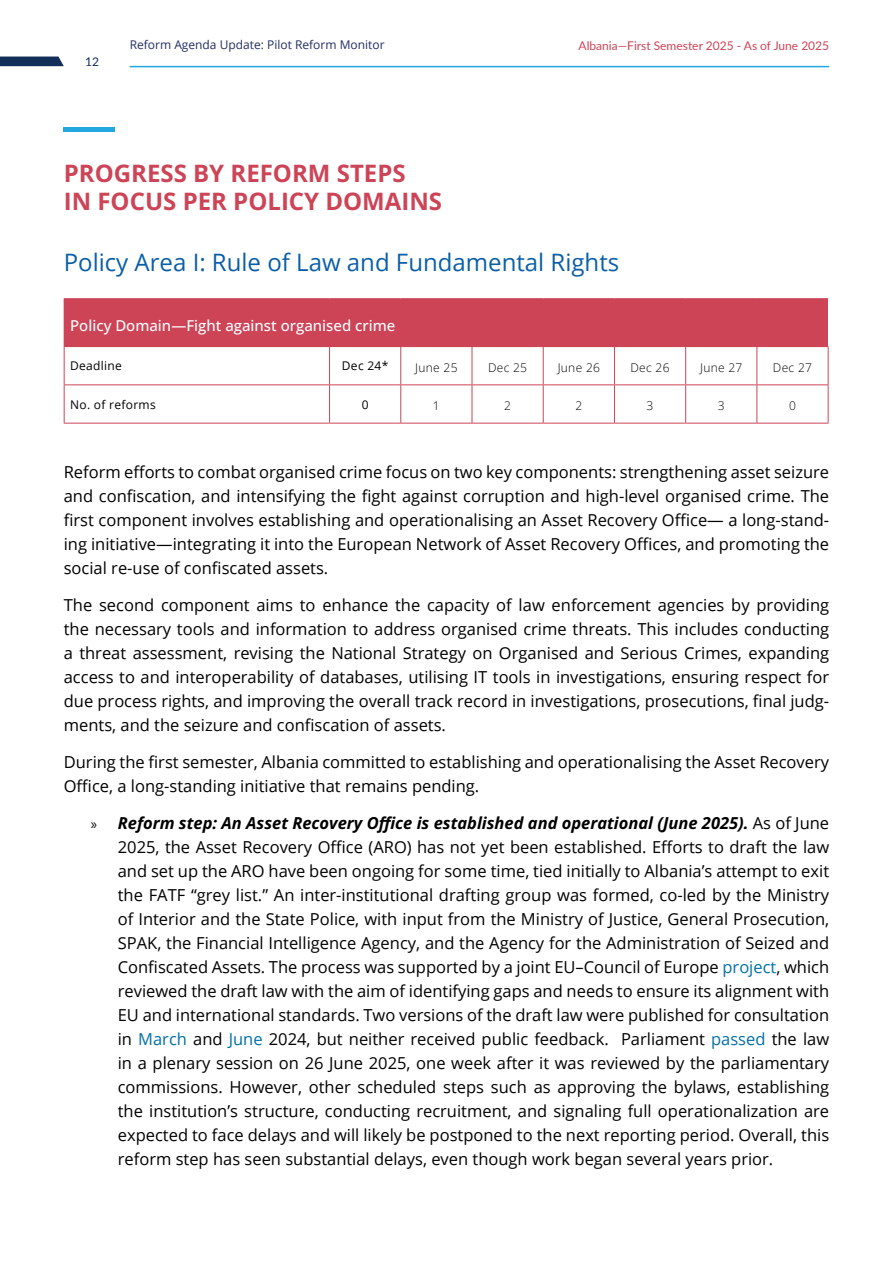
<style>
.page{position:relative;width:893px;height:1263px;background:#fff}
.page>*{position:absolute;margin:0;border:0;box-sizing:border-box;transform-origin:0 0}
.t1{font:700 24px/28.5px "Open Sans";color:#cd4457}
.t2{font:24px "Open Sans";color:#0a5fa8}
.t3{font:16.5px/24px "Open Sans";color:#000;text-align:justify}
.t4{font:500 15px "Open Sans";color:#fff}
.t5{font:300 12px "Open Sans";letter-spacing:.025em;color:#000}
.t6{font:12px "Lato";color:#cd4457}
.t7{font:12px "Open Sans";color:#242e64}
.t8{font:12px "Open Sans";letter-spacing:.025em;color:#000}
.t9{font:12px "Lato";color:#132f57}
.s1{font-family:"Myriad Pro";font-size:15px}
.s2{font-weight:700;font-style:italic}
.s3{color:#0070a7}
</style>
<div class="page">
<svg style="left:0;top:57px;width:64px;height:9px"></svg>
<hr style="left:130px;top:66px;width:699px;height:1px;background:#22a8e0">
<div style="left:64px;top:299px;width:764px;height:48px;background:#cd4457"></div>
<hr style="left:400px;top:347px;width:1px;height:37px;background:#cd4457">
<hr style="left:400px;top:385px;width:1px;height:38px;background:#cd4457">
<hr style="left:472px;top:347px;width:1px;height:37px;background:#cd4457">
<hr style="left:543px;top:347px;width:1px;height:37px;background:#cd4457">
<hr style="left:614px;top:347px;width:1px;height:37px;background:#cd4457">
<hr style="left:685px;top:347px;width:1px;height:37px;background:#cd4457">
<hr style="left:756px;top:347px;width:1px;height:37px;background:#cd4457">
<hr style="left:828px;top:347px;width:1px;height:37px;background:#cd4457">
<hr style="left:472px;top:385px;width:1px;height:38px;background:#cd4457">
<hr style="left:543px;top:385px;width:1px;height:38px;background:#cd4457">
<hr style="left:614px;top:385px;width:1px;height:38px;background:#cd4457">
<hr style="left:685px;top:385px;width:1px;height:38px;background:#cd4457">
<hr style="left:756px;top:385px;width:1px;height:38px;background:#cd4457">
<hr style="left:828px;top:385px;width:1px;height:38px;background:#cd4457">
<hr style="left:329px;top:347px;width:1px;height:37px;background:#cd4457">
<hr style="left:329px;top:385px;width:1px;height:38px;background:#cd4457">
<hr style="left:64px;top:385px;width:1px;height:38px;background:#cd4457">
<hr style="left:64px;top:423px;width:266px;height:1px;background:#cd4457">
<hr style="left:330px;top:423px;width:71px;height:1px;background:#cd4457">
<hr style="left:401px;top:423px;width:71px;height:1px;background:#cd4457">
<hr style="left:472px;top:423px;width:71px;height:1px;background:#cd4457">
<hr style="left:543px;top:423px;width:71px;height:1px;background:#cd4457">
<hr style="left:614px;top:423px;width:72px;height:1px;background:#cd4457">
<hr style="left:686px;top:423px;width:71px;height:1px;background:#cd4457">
<hr style="left:757px;top:423px;width:71px;height:1px;background:#cd4457">
<hr style="left:64px;top:347px;width:1px;height:37px;background:#cd4457">
<hr style="left:64px;top:384px;width:266px;height:1px;background:#cd4457">
<hr style="left:330px;top:384px;width:71px;height:1px;background:#cd4457">
<hr style="left:401px;top:384px;width:71px;height:1px;background:#cd4457">
<hr style="left:472px;top:384px;width:71px;height:1px;background:#cd4457">
<hr style="left:543px;top:384px;width:71px;height:1px;background:#cd4457">
<hr style="left:614px;top:384px;width:72px;height:1px;background:#cd4457">
<hr style="left:686px;top:384px;width:71px;height:1px;background:#cd4457">
<hr style="left:757px;top:384px;width:71px;height:1px;background:#cd4457">
<hr style="left:64px;top:298px;width:266px;height:1px;background:#cd4457">
<hr style="left:330px;top:298px;width:71px;height:1px;background:#cd4457">
<hr style="left:401px;top:298px;width:71px;height:1px;background:#cd4457">
<hr style="left:472px;top:298px;width:71px;height:1px;background:#cd4457">
<hr style="left:543px;top:298px;width:71px;height:1px;background:#cd4457">
<hr style="left:614px;top:298px;width:72px;height:1px;background:#cd4457">
<hr style="left:686px;top:298px;width:71px;height:1px;background:#cd4457">
<hr style="left:757px;top:298px;width:71px;height:1px;background:#cd4457">
<hr style="left:64px;top:128px;width:51px;height:4px;background:#22a8e0">
<p class="t9" style="left:85px;top:53px;width:15px">12</p>
<p class="t7" style="left:130px;top:37px;width:256px">Reform Agenda Update: Pilot Reform Monitor</p>
<h1 class="t1" style="left:64px;top:158px;width:380px">PROGRESS BY REFORM STEPS<br>IN FOCUS PER POLICY DOMAINS</h1>
<p class="t6" style="left:579px;top:37px;width:252px">Albania—First Semester 2025 - As of June 2025</p>
<h1 class="t2" style="left:64px;top:246px;width:557px">Policy Area I: Rule of Law and Fundamental Rights</h1>
<p class="t4" style="left:70px;top:315px;width:327px">Policy Domain—Fight against organised crime</p>
<p class="t8" style="left:70px;top:358px;width:53px">Deadline</p>
<p class="t8" style="left:342px;top:358px;width:48px">Dec 24*</p>
<p class="t5" style="left:415px;top:360px;width:44px">June 25</p>
<p class="t5" style="left:488px;top:360px;width:41px">Dec 25</p>
<p class="t5" style="left:558px;top:360px;width:44px">June 26</p>
<p class="t5" style="left:630px;top:360px;width:41px">Dec 26</p>
<p class="t5" style="left:700px;top:360px;width:44px">June 27</p>
<p class="t5" style="left:773px;top:360px;width:41px">Dec 27</p>
<p class="t8" style="left:70px;top:396px;width:87px">No. of reforms</p>
<p class="t8" style="left:362px;top:396px;width:8px">0</p>
<p class="t5" style="left:433px;top:398px;width:8px">1</p>
<p class="t5" style="left:504px;top:398px;width:8px">2</p>
<p class="t5" style="left:575px;top:398px;width:8px">2</p>
<p class="t5" style="left:647px;top:398px;width:8px">3</p>
<p class="t5" style="left:718px;top:398px;width:8px">3</p>
<p class="t5" style="left:789px;top:398px;width:8px">0</p>
<p class="t3" style="left:64px;top:460px;width:767px">Reform efforts to combat organised crime focus on two key components: strengthening asset seizure and confiscation, and intensifying the fight against corruption and high-level organised crime. The first component involves establishing and operationalising an Asset Recovery Office— a long-stand&shy;ing initiative—integrating it into the European Network of Asset Recovery Offices, and promoting the social re-use of confiscated assets.</p>
<p class="t3" style="left:64px;top:593px;width:767px">The second component aims to enhance the capacity of law enforcement agencies by providing the necessary tools and information to address organised crime threats. This includes conducting a threat assessment, revising the National Strategy on Organised and Serious Crimes, expanding access to and interoperability of databases, utilising IT tools in investigations, ensuring respect for due process rights, and improving the overall track record in investigations, prosecutions, final judg&shy;ments, and the seizure and confiscation of assets.</p>
<p class="t3" style="left:64px;top:749px;width:767px">During the first semester, Albania committed to establishing and operationalising the Asset Recovery<br>Office, a long-standing initiative that remains pending.</p>
<p class="t3" style="left:118px;top:810px;width:713px;text-indent:-27px"><span class="s1">»</span> <span class="s2">Reform step: An Asset Recovery Office is established and operational (June 2025).</span> As of June 2025, the Asset Recovery Office (ARO) has not yet been established. Efforts to draft the law and set up the ARO have been ongoing for some time, tied initially to Albania’s attempt to exit the FATF “grey list.” An inter-institutional drafting group was formed, co-led by the Ministry of Interior and the State Police, with input from the Ministry of Justice, General Prosecution, SPAK, the Financial Intelligence Agency, and the Agency for the Administration of Seized and Confiscated Assets. The process was supported by a joint EU–Council of Europe <span class="s3">project</span>, which reviewed the draft law with the aim of identifying gaps and needs to ensure its alignment with EU and international standards. Two versions of the draft law were published for consultation in <span class="s3">March</span> and <span class="s3">June</span> 2024, but neither received public feedback. Parliament <span class="s3">passed</span> the law in a plenary session on 26 June 2025, one week after it was reviewed by the parliamentary commissions. However, other scheduled steps such as approving the bylaws, establishing the institution’s structure, conducting recruitment, and signaling full operationalization are expected to face delays and will likely be postponed to the next reporting period. Overall, this reform step has seen substantial delays, even though work began several years prior.</p>
</div>
